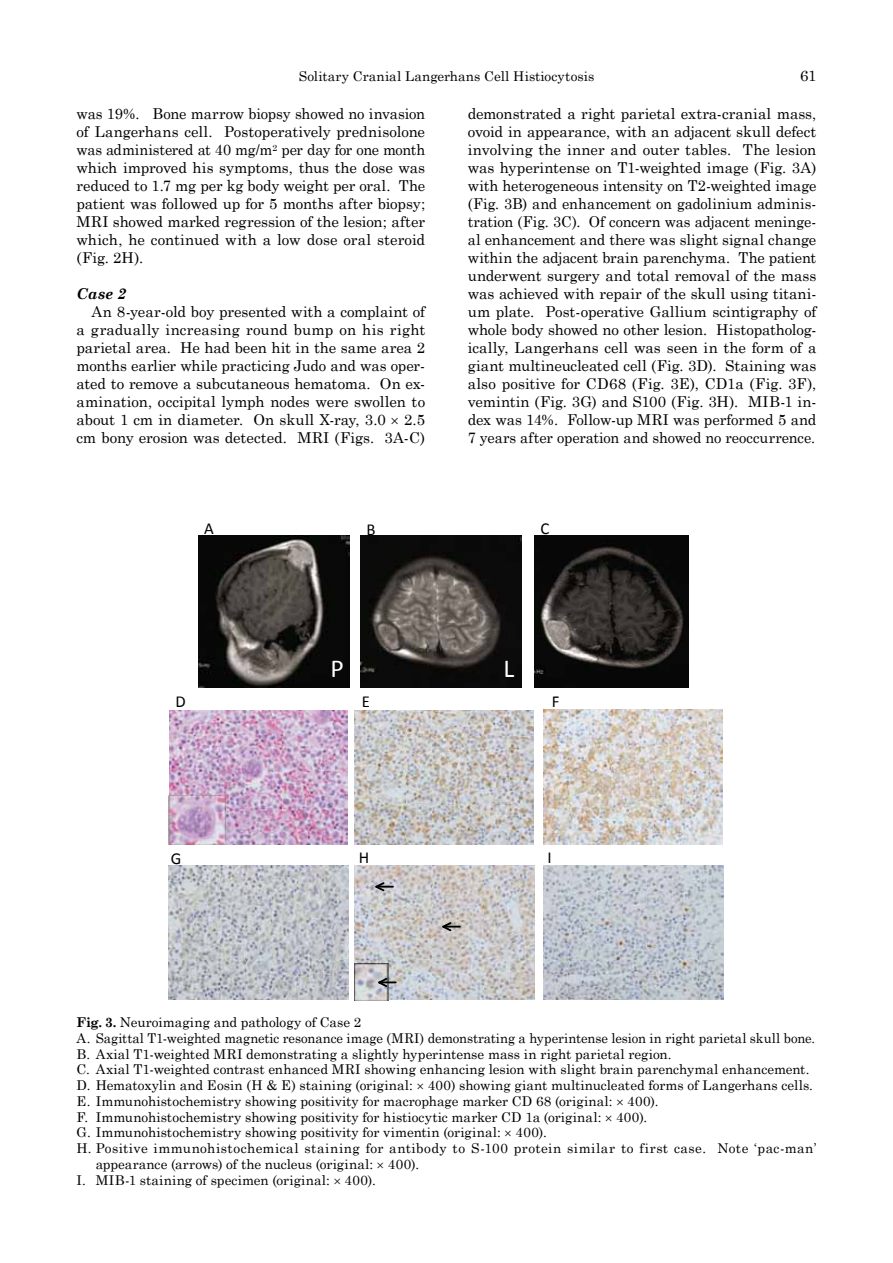
<style>
.page{position:relative;width:893px;height:1263px;background:#fff}
.page>*{position:absolute;margin:0;border:0;box-sizing:border-box;transform-origin:0 0}
.t1{font:25.95px "Calibri";color:#fff}
.t2{font:16.65px "Calibri";color:#000}
.t3{font:15px/18px "Century Schoolbook";color:#000;text-align:justify}
.t4{font:italic 700 15px "Century Schoolbook";color:#000}
.t5{font:13.5px "Century Schoolbook";letter-spacing:.005em;color:#000}
.t6{font:13.5px "Century Schoolbook";letter-spacing:.035em;color:#000}
.s1{font-family:"Koz Min Pro"}
.s2{font-weight:700}
</style>
<div class="page">
<img style="left:199px;top:536px;width:150px;height:151px">
<img style="left:534px;top:536px;width:155px;height:151px">
<img style="left:360px;top:536px;width:161px;height:151px">
<img style="left:543px;top:710px;width:180px;height:134px">
<img style="left:355px;top:711px;width:178px;height:134px">
<img style="left:170px;top:711px;width:178px;height:133px">
<img style="left:544px;top:865px;width:179px;height:135px">
<img style="left:355px;top:865px;width:180px;height:135px">
<img style="left:169px;top:865px;width:179px;height:135px">
<svg style="left:372px;top:880px;width:21px;height:13px"></svg>
<svg style="left:439px;top:920px;width:21px;height:13px"></svg>
<img style="left:169px;top:796px;width:57px;height:49px">
<img style="left:354px;top:963px;width:34px;height:37px">
<svg style="left:375px;top:976px;width:21px;height:12px"></svg>
<p class="t5" style="left:299px;top:68px;width:297px">Solitary Cranial Langerhans Cell Histiocytosis</p>
<p class="t3" style="left:800px;top:66px;width:18px">61</p>
<p class="t3" style="left:468px;top:104px;width:350px">demonstrated a right parietal extra-cranial mass, ovoid in appearance, with an adjacent skull defect involving the inner and outer tables. The lesion was hyperintense on T1-weighted image (Fig. 3A) with heterogeneous intensity on T2-weighted image (Fig. 3B) and enhancement on gadolinium adminis&shy;tration (Fig. 3C). Of concern was adjacent meninge&shy;al enhancement and there was slight signal change within the adjacent brain parenchyma. The patient underwent surgery and total removal of the mass was achieved with repair of the skull using titani&shy;um plate. Post-operative Gallium scintigraphy of whole body showed no other lesion. Histopatholog&shy;ically, Langerhans cell was seen in the form of a giant multineucleated cell (Fig. 3D). Staining was also positive for CD68 (Fig. 3E), CD1a (Fig. 3F), vemintin (Fig. 3G) and S100 (Fig. 3H). MIB-1 in&shy;dex was 14%. Follow-up MRI was performed 5 and 7 years after operation and showed no reoccurrence.</p>
<p class="t3" style="left:77px;top:104px;width:350px">was 19%. Bone marrow biopsy showed no invasion of Langerhans cell. Postoperatively prednisolone was administered at 40 mg/m<sup>2</sup> per day for one month which improved his symptoms, thus the dose was reduced to 1.7 mg per kg body weight per oral. The patient was followed up for 5 months after biopsy; MRI showed marked regression of the lesion; after which, he continued with a low dose oral steroid (Fig. 2H).</p>
<p class="t4" style="left:77px;top:284px;width:51px">Case 2</p>
<p class="t3" style="left:77px;top:302px;width:350px;text-indent:15px">An 8-year-old boy presented with a complaint of a gradually increasing round bump on his right parietal area. He had been hit in the same area 2 months earlier while practicing Judo and was oper&shy;ated to remove a subcutaneous hematoma. On ex&shy;amination, occipital lymph nodes were swollen to about 1 cm in diameter. On skull X-ray, 3.0 <span class="s1">×</span> 2.5 cm bony erosion was detected. MRI (Figs. 3A-C)</p>
<p class="t2" style="left:204px;top:518px;width:11px">A</p>
<p class="t2" style="left:367px;top:518px;width:11px">B</p>
<p class="t2" style="left:541px;top:518px;width:10px">C</p>
<p class="t2" style="left:175px;top:691px;width:12px">D</p>
<h1 class="t1" style="left:331px;top:652px;width:15px">P</h1>
<h1 class="t1" style="left:503px;top:652px;width:12px">L</h1>
<p class="t2" style="left:362px;top:691px;width:10px">E</p>
<p class="t2" style="left:552px;top:691px;width:9px">F</p>
<p class="t2" style="left:171px;top:847px;width:12px">G</p>
<p class="t2" style="left:359px;top:847px;width:12px">H</p>
<p class="t2" style="left:547px;top:847px;width:6px">I</p>
<p class="t5" style="left:77px;top:1014px;width:286px"><span class="s2">Fig. 3.</span> Neuroimaging and pathology of Case 2</p>
<p class="t5" style="left:77px;top:1029px;width:740px">A. Sagittal T1-weighted magnetic resonance image (MRI) demonstrating a hyperintense lesion in right parietal skull bone.</p>
<p class="t5" style="left:77px;top:1045px;width:597px">B. Axial T1-weighted MRI demonstrating a slightly hyperintense mass in right parietal region.</p>
<p class="t5" style="left:77px;top:1061px;width:734px">C. Axial T1-weighted contrast enhanced MRI showing enhancing lesion with slight brain parenchymal enhancement.</p>
<p class="t5" style="left:77px;top:1077px;width:738px">D. Hematoxylin and Eosin (H &amp; E) staining (original: <span class="s1">×</span> 400) showing giant multinucleated forms of Langerhans cells.</p>
<p class="t5" style="left:77px;top:1092px;width:583px">E. Immunohistochemistry showing positivity for macrophage marker CD 68 (original: <span class="s1">×</span> 400).</p>
<p class="t5" style="left:77px;top:1108px;width:572px">F. Immunohistochemistry showing positivity for histiocytic marker CD 1a (original: <span class="s1">×</span> 400).</p>
<p class="t5" style="left:77px;top:1124px;width:472px">G. Immunohistochemistry showing positivity for vimentin (original: <span class="s1">×</span> 400).</p>
<p class="t6" style="left:77px;top:1140px;width:741px">H. Positive immunohistochemical staining for antibody to S-100 protein similar to first case. Note ‘pac-man’</p>
<p class="t5" style="left:96px;top:1155px;width:325px">appearance (arrows) of the nucleus (original: <span class="s1">×</span> 400).</p>
<p class="t5" style="left:77px;top:1171px;width:301px">I. MIB-1 staining of specimen (original: <span class="s1">×</span> 400).</p>
</div>
